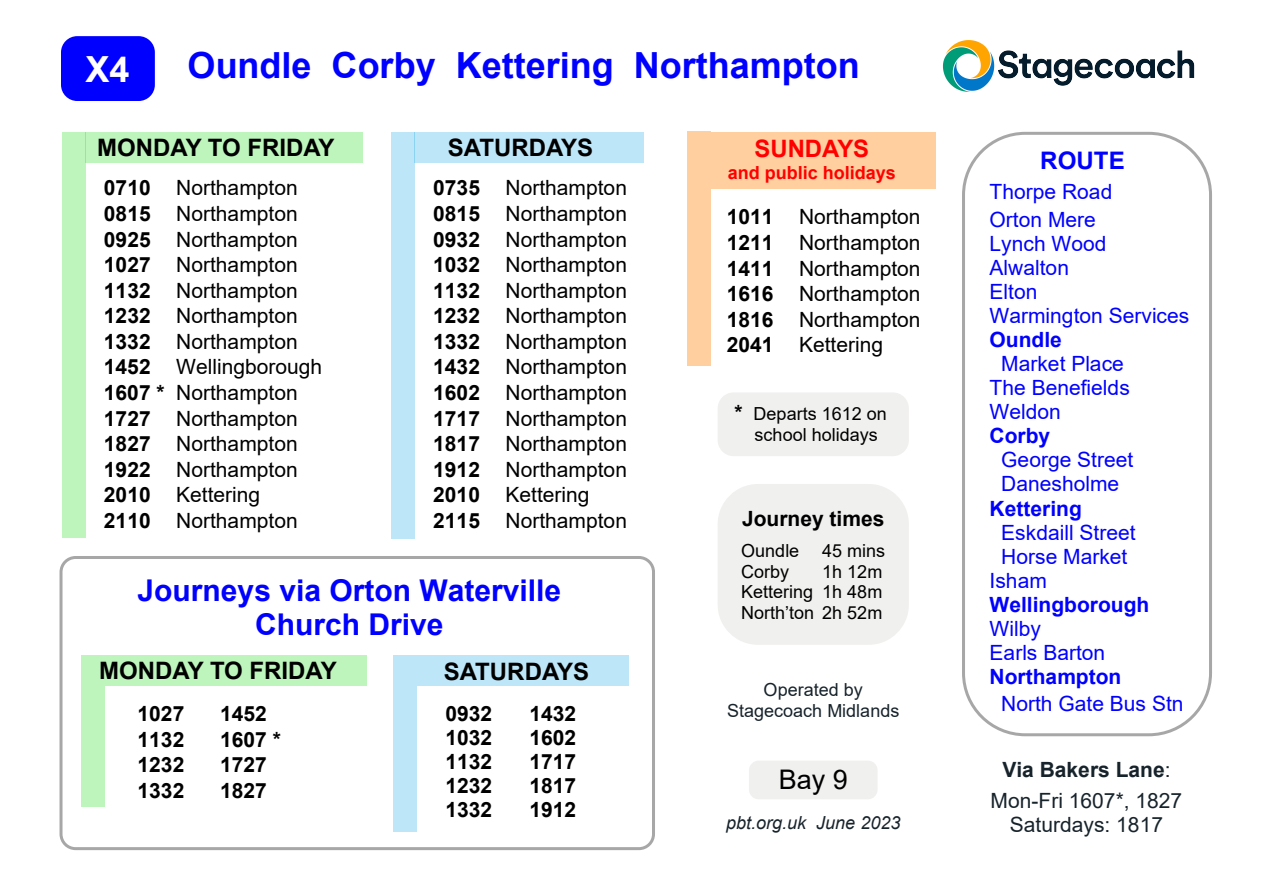
<style>
.page{position:relative;width:1263px;height:893px;background:#fff}
.page>*{position:absolute;margin:0;border:0;box-sizing:border-box;transform-origin:0 0}
.t1{font:700 36px "Arial";color:#00f}
.t2{font:700 36px "Arial";color:#fff}
.t3{font:700 30px/34.3px "Arial";color:#00f;text-align:center}
.t4{font:27px "Arial";color:#000}
.t5{font:700 24.15px "Arial";color:#00f}
.t6{font:700 24px "Arial";color:#000}
.t7{font:700 24px "Arial";color:#f00}
.t8{font:21px/25.7px "Arial";color:#000}
.t9{font:21px/24.2px "Arial";color:#00f}
.t10{font:700 21px/24.2px "Arial";color:#000;text-align:justify}
.t11{font:700 21px "Arial";color:#00f}
.t12{font:21px/30.9px "Arial";color:#17232b;text-align:center}
.t13{font:18px/20.7px "Arial";color:#000}
.t14{font:18px/20.7px "Arial";color:#17232b;text-align:center}
.t15{font:italic 18px "Arial";color:#17232b}
.t16{font:700 18px "Arial";color:#f00}
.s1{font-weight:700}
.s2{font-weight:700;font-size:21px}
</style>
<div class="page">
<div style="left:718px;top:392px;width:191px;height:64px;background:#f0f0ee;border-radius:16px"></div>
<div style="left:61px;top:36px;width:94px;height:65px;background:#00f;border-radius:16px"></div>
<div style="left:749px;top:761px;width:128px;height:38px;background:#f0f0ee;border-radius:10px"></div>
<div style="left:62px;top:132px;width:23px;height:405px;background:#bdf5bd"></div>
<div style="left:85px;top:132px;width:278px;height:31px;background:#bdf5bd"></div>
<div style="left:711px;top:132px;width:224px;height:57px;background:#ffcfa0"></div>
<div style="left:962px;top:132px;width:250px;height:604px;border:3px solid #a7a7a7;border-radius:62px"></div>
<img style="left:942px;top:40px;width:253px;height:52px">
<div style="left:688px;top:132px;width:23px;height:234px;background:#ffcfa0"></div>
<div style="left:391px;top:132px;width:24px;height:407px;background:#bde6f8"></div>
<div style="left:415px;top:132px;width:229px;height:31px;background:#bde6f8"></div>
<div style="left:82px;top:655px;width:23px;height:152px;background:#bdf5bd"></div>
<div style="left:105px;top:655px;width:261px;height:31px;background:#bdf5bd"></div>
<div style="left:394px;top:655px;width:23px;height:177px;background:#bde6f8"></div>
<div style="left:417px;top:655px;width:212px;height:31px;background:#bde6f8"></div>
<div style="left:718px;top:484px;width:191px;height:161px;background:#f0f0ee;border-radius:40px"></div>
<div style="left:60px;top:556px;width:595px;height:294px;border:3px solid #a7a7a7;border-radius:15px"></div>
<h1 class="t2" style="left:85px;top:56px;width:46px">X4</h1>
<h1 class="t1" style="left:188px;top:52px;width:674px">Oundle Corby Kettering Northampton</h1>
<p class="t6" style="left:97px;top:139px;width:239px">MONDAY TO FRIDAY</p>
<p class="t8" style="left:104px;top:177px;width:220px"><span class="s1">0710</span> Northampton<br><span class="s1">0815</span> Northampton<br><span class="s1">0925</span> Northampton<br><span class="s1">1027</span> Northampton<br><span class="s1">1132</span> Northampton<br><span class="s1">1232</span> Northampton<br><span class="s1">1332</span> Northampton<br><span class="s1">1452</span> Wellingborough<br><span class="s1">1607 *</span> Northampton<br><span class="s1">1727</span> Northampton<br><span class="s1">1827</span> Northampton<br><span class="s1">1922</span> Northampton<br><span class="s1">2010</span> Kettering<br><span class="s1">2110</span> Northampton</p>
<p class="t6" style="left:448px;top:138px;width:147px">SATURDAYS</p>
<p class="t8" style="left:433px;top:177px;width:195px"><span class="s1">0735</span> Northampton<br><span class="s1">0815</span> Northampton<br><span class="s1">0932</span> Northampton<br><span class="s1">1032</span> Northampton<br><span class="s1">1132</span> Northampton<br><span class="s1">1232</span> Northampton<br><span class="s1">1332</span> Northampton<br><span class="s1">1432</span> Northampton<br><span class="s1">1602</span> Northampton<br><span class="s1">1717</span> Northampton<br><span class="s1">1817</span> Northampton<br><span class="s1">1912</span> Northampton<br><span class="s1">2010</span> Kettering<br><span class="s1">2115</span> Northampton</p>
<h2 class="t3" style="left:138px;top:576px;width:425px">Journeys via Orton Waterville<br>Church Drive</h2>
<p class="t6" style="left:99px;top:662px;width:239px">MONDAY TO FRIDAY</p>
<p class="t10" style="left:138px;top:703px;width:48px;line-height:25.7px">1027<br>1132<br>1232<br>1332</p>
<p class="t10" style="left:220px;top:703px;width:62px;line-height:25.7px;text-align:left">1452<br>1607 *<br>1727<br>1827</p>
<p class="t6" style="left:444px;top:662px;width:147px">SATURDAYS</p>
<p class="t10" style="left:445px;top:704px;width:48px">0932<br>1032<br>1132<br>1232<br>1332</p>
<p class="t10" style="left:529px;top:704px;width:48px">1432<br>1602<br>1717<br>1817<br>1912</p>
<p class="t7" style="left:754px;top:140px;width:116px">SUNDAYS</p>
<p class="t16" style="left:728px;top:166px;width:170px">and public holidays</p>
<p class="t8" style="left:727px;top:206px;width:195px;text-align:justify"><span class="s1">1011</span> Northampton <span class="s1">1211</span> Northampton <span class="s1">1411</span> Northampton <span class="s1">1616</span> Northampton <span class="s1">1816</span> Northampton <span class="s1">2041</span> Kettering</p>
<p class="t13" style="left:754px;top:404px;width:134px;line-height:21.3px;text-indent:-20px"><span class="s2">*</span> Departs 1612 on school holidays</p>
<p class="t10" style="left:742px;top:508px;width:144px">Journey times</p>
<p class="t13" style="left:741px;top:542px;width:60px">Oundle</p>
<p class="t13" style="left:822px;top:542px;width:65px">45 mins</p>
<p class="t13" style="left:741px;top:563px;width:50px">Corby</p>
<p class="t13" style="left:741px;top:563px;width:143px;text-align:justify;text-indent:81px">1h 12m Kettering 1h 48m North’ton 2h 52m</p>
<p class="t14" style="left:727px;top:681px;width:174px">Operated by<br>Stagecoach Midlands</p>
<p class="t4" style="left:779px;top:769px;width:71px">Bay 9</p>
<p class="t15" style="left:726px;top:816px;width:176px">pbt.org.uk June 2023</p>
<p class="t5" style="left:1040px;top:151px;width:86px">ROUTE</p>
<p class="t9" style="left:989px;top:180px;width:124px;line-height:27.2px">Thorpe Road<br>Orton Mere</p>
<p class="t9" style="left:989px;top:233px;width:201px">Lynch Wood<br>Alwalton<br>Elton<br>Warmington Services</p>
<p class="t11" style="left:989px;top:332px;width:74px">Oundle</p>
<p class="t9" style="left:989px;top:353px;width:142px;text-indent:12px">Market Place<br>The Benefields<br>Weldon</p>
<p class="t11" style="left:989px;top:428px;width:62px">Corby</p>
<p class="t9" style="left:1001px;top:450px;width:134px">George Street<br>Danesholme</p>
<p class="t11" style="left:989px;top:500px;width:94px">Kettering</p>
<p class="t9" style="left:1001px;top:522px;width:136px">Eskdaill Street</p>
<p class="t9" style="left:1001px;top:546px;width:128px">Horse Market</p>
<p class="t9" style="left:989px;top:570px;width:59px">Isham</p>
<p class="t11" style="left:989px;top:597px;width:161px">Wellingborough</p>
<p class="t9" style="left:989px;top:618px;width:117px">Wilby<br>Earls Barton</p>
<p class="t11" style="left:989px;top:669px;width:133px">Northampton</p>
<p class="t9" style="left:1001px;top:694px;width:184px">North Gate Bus Stn</p>
<p class="t12" style="left:991px;top:756px;width:193px"><span class="s1">Via Bakers Lane</span>:<br>Mon-Fri 1607*, 1827</p>
<p class="t12" style="left:1010px;top:811px;width:155px">Saturdays: 1817</p>
</div>
